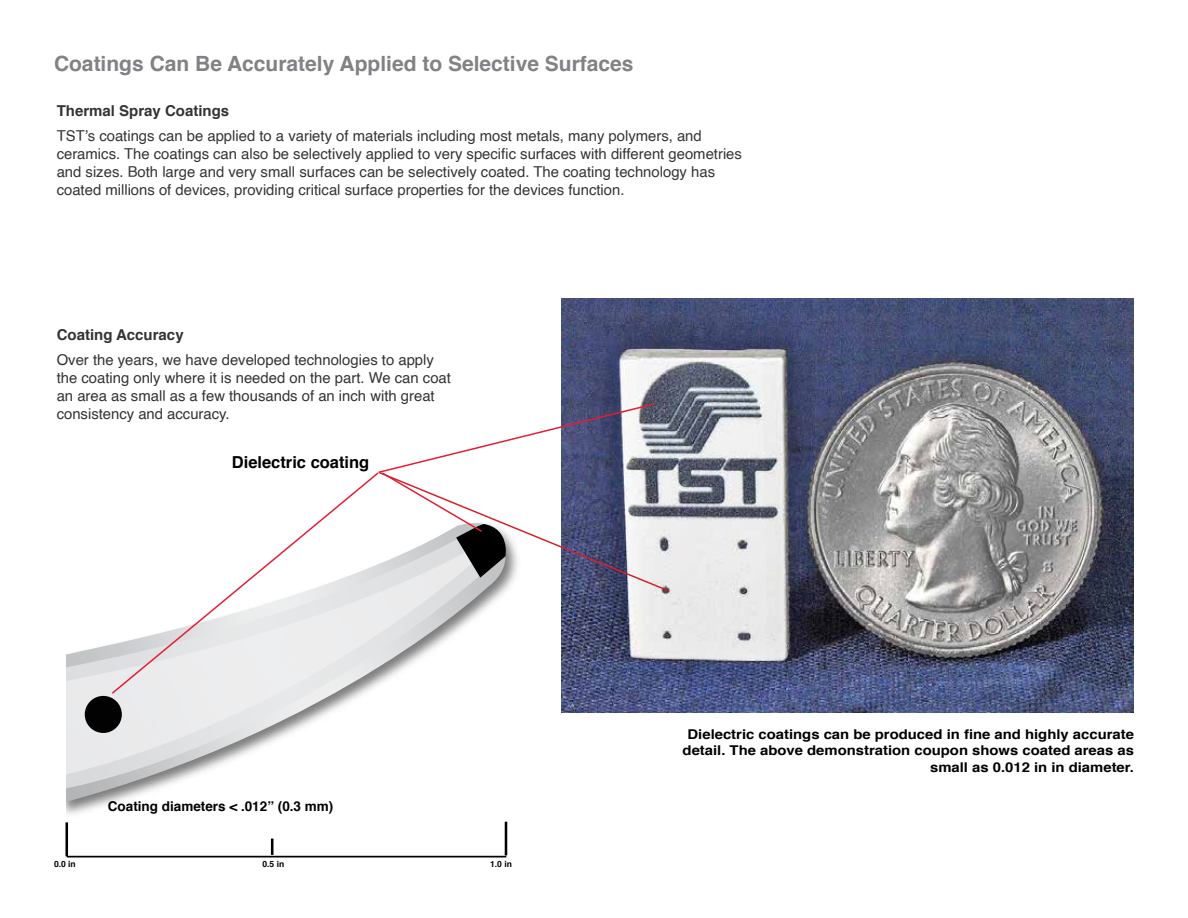
<style>
.page{position:relative;width:1188px;height:918px;background:#fff}
.page>*{position:absolute;margin:0;border:0;box-sizing:border-box;transform-origin:0 0}
.t1{font:700 21px "Helvetica";color:#808285}
.t2{font:700 16.5px "Helvetica";color:#000}
.t3{font:15px/18px "Helvetica";color:#000}
.t4{font:700 15px "Helvetica";color:#000}
.t5{font:700 13.5px/16.2px "Helvetica";color:#000;text-align:right;scale:1.1 1}
.t6{font:700 13.5px "Helvetica";color:#000}
.t7{font:700 8.55px "Helvetica";color:#000}
</style>
<div class="page">
<svg style="left:66px;top:593px;width:437px;height:210px"></svg>
<svg style="left:66px;top:593px;width:415px;height:196px"></svg>
<svg style="left:66px;top:593px;width:407px;height:182px"></svg>
<div style="left:85px;top:696px;width:37px;height:37px;background:#030202;border-radius:50%"></div>
<hr style="left:67px;top:856px;width:439px;height:1px;background:#000">
<hr style="left:65px;top:822px;width:3px;height:34px;background:#000">
<hr style="left:505px;top:822px;width:2px;height:33px;background:#000">
<svg style="left:271px;top:839px;width:2px;height:16px"></svg>
<img style="left:562px;top:298px;width:572px;height:415px">
<svg style="left:110px;top:473px;width:270px;height:222px"></svg>
<svg style="left:377px;top:402px;width:294px;height:191px"></svg>
<h1 class="t1" style="left:54px;top:46px;width:581px">Coatings Can Be Accurately Applied to Selective Surfaces</h1>
<p class="t4" style="left:57px;top:99px;width:174px">Thermal Spray Coatings</p>
<p class="t3" style="left:57px;top:127px;width:687px">TST’s coatings can be applied to a variety of materials including most metals, many polymers, and ceramics. The coatings can also be selectively applied to very specific surfaces with different geometries and sizes. Both large and very small surfaces can be selectively coated. The coating technology has coated millions of devices, providing critical surface properties for the devices function.</p>
<p class="t4" style="left:57px;top:323px;width:128px">Coating Accuracy</p>
<p class="t3" style="left:57px;top:351px;width:396px">Over the years, we have developed technologies to apply the coating only where it is needed on the part. We can coat an area as small as a few thousands of an inch with great consistency and accuracy.</p>
<p class="t2" style="left:232px;top:449px;width:139px">Dielectric coating</p>
<p class="t6" style="left:108px;top:795px;width:227px">Coating diameters &lt; .012” (0.3 mm)</p>
<p class="t7" style="left:54px;top:857px;width:23px">0.0 in</p>
<p class="t7" style="left:263px;top:857px;width:23px">0.5 in</p>
<p class="t7" style="left:490px;top:857px;width:23px">1.0 in</p>
<p class="t5" style="left:683px;top:726px;width:412px">Dielectric coatings can be produced in fine and highly accurate detail. The above demonstration coupon shows coated areas as small as 0.012 in in diameter.</p>
</div>
